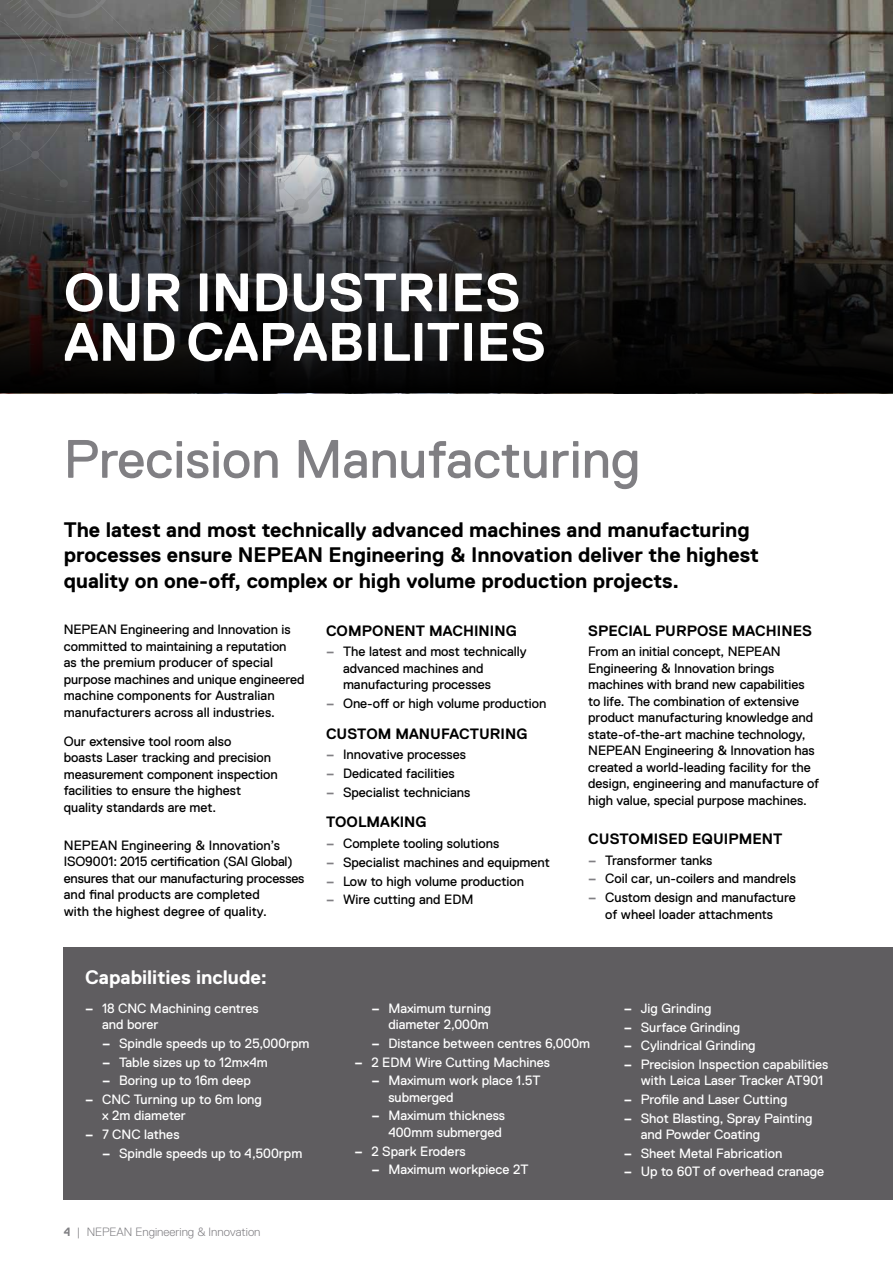
<style>
.page{position:relative;width:893px;height:1263px;background:#fff}
.page>*{position:absolute;margin:0;border:0;box-sizing:border-box;transform-origin:0 0}
.t1{font:700 54px/49.5px "Replica Pro";color:#fff}
.t2{font:54px "Replica Pro";color:#807f83}
.t3{font:700 21px/25.5px "Replica Pro";letter-spacing:-.005em;color:#000}
.t4{font:700 19.5px "Replica Pro";color:#fff}
.t5{font:700 15px "Replica Pro";letter-spacing:.005em;color:#000}
.t6{font:13.5px/16.5px "Replica Pro";color:#000}
.t7{font:13.5px/16.5px "Replica Pro";color:#fff}
.t8{font:300 12px "Replica Std";color:#807f83}
.s1{font-family:"Replica Std";font-weight:700;color:#807f83}
.s2{font-family:"Replica Std";font-weight:700}
.s3{font-weight:700}
</style>
<div class="page">
<img style="left:440px;top:0;width:453px;height:393px">
<svg style="left:0;top:0;width:82px;height:128px;background:#686e77"></svg>
<svg style="left:82px;top:0;width:358px;height:128px;background:#707275"></svg>
<svg style="left:0;top:128px;width:892px;height:265px;background:#2c2c2c"></svg>
<hr style="left:892px;top:0;width:1px;height:100px;background:#000">
<div style="left:64px;top:947px;width:829px;height:252px;background:#5f5d60"></div>
<h1 class="t1" style="left:64px;top:268px;width:484px">OUR INDUSTRIES<br>AND CAPABILITIES</h1>
<h1 class="t2" style="left:64px;top:429px;width:578px">Precision Manufacturing</h1>
<h2 class="t3" style="left:64px;top:517px;width:697px">The latest and most technically advanced machines and manufacturing processes ensure NEPEAN Engineering &amp; Innovation deliver the highest quality on one-off, complex or high volume production projects.</h2>
<p class="t6" style="left:64px;top:621px;width:242px">NEPEAN Engineering and Innovation is committed to maintaining a reputation<br>as the premium producer of special purpose machines and unique engineered machine components for Australian manufacturers across all industries.</p>
<p class="t6" style="left:64px;top:733px;width:215px">Our extensive tool room also<br>boasts Laser tracking and precision measurement component inspection facilities to ensure the highest quality standards are met.</p>
<p class="t6" style="left:64px;top:837px;width:242px">NEPEAN Engineering &amp; Innovation’s ISO9001: 2015 certification (SAI Global) ensures that our manufacturing processes and final products are completed<br>with the highest degree of quality.</p>
<p class="t5" style="left:326px;top:622px;width:192px">COMPONENT MACHINING</p>
<p class="t6" style="left:343px;top:643px;width:185px;text-indent:-17px"><span class="s1">–</span> The latest and most technically advanced machines and manufacturing processes</p>
<p class="t6" style="left:326px;top:695px;width:222px"><span class="s1">–</span> One-off or high volume production</p>
<p class="t5" style="left:326px;top:725px;width:203px">CUSTOM MANUFACTURING</p>
<p class="t6" style="left:326px;top:747px;width:141px"><span class="s1">–</span> Innovative processes</p>
<p class="t6" style="left:326px;top:765px;width:130px"><span class="s1">–</span> Dedicated facilities</p>
<p class="t6" style="left:326px;top:784px;width:146px"><span class="s1">–</span> Specialist technicians</p>
<p class="t5" style="left:326px;top:814px;width:102px">TOOLMAKING</p>
<p class="t6" style="left:326px;top:835px;width:175px"><span class="s1">–</span> Complete tooling solutions</p>
<p class="t6" style="left:326px;top:854px;width:225px"><span class="s1">–</span> Specialist machines and equipment</p>
<p class="t6" style="left:326px;top:873px;width:200px"><span class="s1">–</span> Low to high volume production</p>
<p class="t6" style="left:326px;top:891px;width:149px"><span class="s1">–</span> Wire cutting and EDM</p>
<p class="t5" style="left:588px;top:622px;width:225px">SPECIAL PURPOSE MACHINES</p>
<p class="t6" style="left:588px;top:643px;width:232px">From an initial concept, NEPEAN Engineering &amp; Innovation brings machines with brand new capabilities to life. The combination of extensive product manufacturing knowledge and state-of-the-art machine technology, NEPEAN Engineering &amp; Innovation has created a world-leading facility for the design, engineering and manufacture of high value, special purpose machines.</p>
<p class="t5" style="left:588px;top:830px;width:196px">CUSTOMISED EQUIPMENT</p>
<p class="t6" style="left:588px;top:852px;width:126px"><span class="s1">–</span> Transformer tanks</p>
<p class="t6" style="left:588px;top:871px;width:209px"><span class="s1">–</span> Coil car, un-coilers and mandrels</p>
<p class="t6" style="left:588px;top:889px;width:209px;text-align:center"><span class="s1">–</span> Custom design and manufacture of wheel loader attachments</p>
<h3 class="t4" style="left:85px;top:966px;width:184px">Capabilities include:</h3>
<p class="t7" style="left:102px;top:1000px;width:158px;text-indent:-17px"><span class="s2">–</span> 18 CNC Machining centres and borer</p>
<p class="t7" style="left:102px;top:1035px;width:209px"><span class="s2">–</span> Spindle speeds up to 25,000rpm</p>
<p class="t7" style="left:102px;top:1054px;width:167px"><span class="s2">–</span> Table sizes up to 12mx4m</p>
<p class="t7" style="left:102px;top:1072px;width:150px"><span class="s2">–</span> Boring up to 16m deep</p>
<p class="t7" style="left:102px;top:1091px;width:161px;text-indent:-17px"><span class="s2">–</span> CNC Turning up to 6m long x 2m diameter</p>
<p class="t7" style="left:85px;top:1126px;width:96px"><span class="s2">–</span> 7 CNC lathes</p>
<p class="t7" style="left:102px;top:1145px;width:202px"><span class="s2">–</span> Spindle speeds up to 4,500rpm</p>
<p class="t8" style="left:64px;top:1225px;width:198px"><span class="s3">4</span> | NEPEAN Engineering &amp; Innovation</p>
<p class="t7" style="left:371px;top:1000px;width:122px;text-align:right"><span class="s2">–</span> Maximum turning diameter 2,000m</p>
<p class="t7" style="left:371px;top:1035px;width:220px"><span class="s2">–</span> Distance between centres 6,000m</p>
<p class="t7" style="left:354px;top:1054px;width:197px"><span class="s2">–</span> 2 EDM Wire Cutting Machines</p>
<p class="t7" style="left:388px;top:1072px;width:154px;text-indent:-17px"><span class="s2">–</span> Maximum work place 1.5T submerged</p>
<p class="t7" style="left:371px;top:1107px;width:135px;text-align:right"><span class="s2">–</span> Maximum thickness<br>400mm submerged</p>
<p class="t7" style="left:354px;top:1143px;width:113px"><span class="s2">–</span> 2 Spark Eroders</p>
<p class="t7" style="left:371px;top:1161px;width:159px"><span class="s2">–</span> Maximum workpiece 2T</p>
<p class="t7" style="left:624px;top:1000px;width:89px"><span class="s2">–</span> Jig Grinding</p>
<p class="t7" style="left:624px;top:1019px;width:118px"><span class="s2">–</span> Surface Grinding</p>
<p class="t7" style="left:624px;top:1037px;width:134px"><span class="s2">–</span> Cylindrical Grinding</p>
<p class="t7" style="left:641px;top:1056px;width:189px;text-indent:-17px"><span class="s2">–</span> Precision Inspection capabilities with Leica Laser Tracker AT901</p>
<p class="t7" style="left:624px;top:1091px;width:165px"><span class="s2">–</span> Profile and Laser Cutting</p>
<p class="t7" style="left:641px;top:1110px;width:173px;text-indent:-17px"><span class="s2">–</span> Shot Blasting, Spray Painting and Powder Coating</p>
<p class="t7" style="left:624px;top:1145px;width:160px"><span class="s2">–</span> Sheet Metal Fabrication</p>
<p class="t7" style="left:624px;top:1163px;width:202px"><span class="s2">–</span> Up to 60T of overhead cranage</p>
</div>
